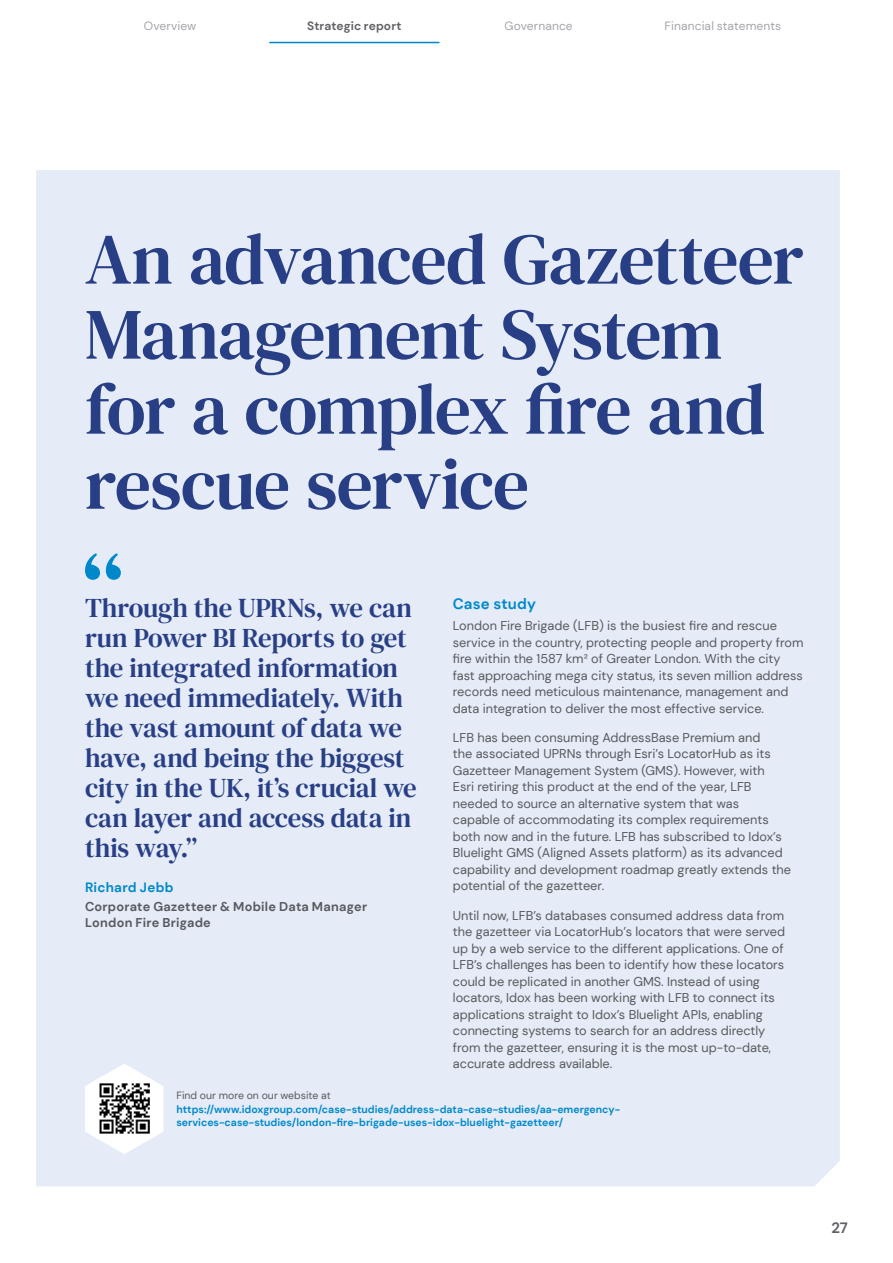
<style>
.page{position:relative;width:893px;height:1263px;background:#fff}
.page>*{position:absolute;margin:0;border:0;box-sizing:border-box;transform-origin:0 0}
.t1{font:72px/75px "DM Serif Text";letter-spacing:-.02em;color:#283f86}
.t2{font:27px/30px "DM Serif Text";letter-spacing:-.01em;color:#283f86}
.t3{font:700 15px "DM Sans";letter-spacing:.01em;color:#0088cb}
.t4{font:700 15px "DM Sans";color:#626168}
.t5{font:700 13.5px "DM Sans";letter-spacing:.02em;color:#0088cb}
.t6{font:12.75px/16.5px "DM Sans";color:#58595b}
.t7{font:700 12.75px/16.5px "DM Sans";letter-spacing:.02em;color:#58595b}
.t8{font:12px "DM Sans";letter-spacing:.01em;color:#a5a4ab}
.t9{font:700 12px "DM Sans";letter-spacing:.01em;color:#626168}
.t10{font:700 10.5px/13.5px "DM Sans";color:#0088cb}
.t11{font:10.5px "DM Sans";color:#58595b}
</style>
<div class="page">
<div style="left:36px;top:170px;width:804px;height:1016px;background:#e5ecf8"></div>
<svg style="left:85px;top:1063px;width:78px;height:91px"></svg>
<img style="left:91px;top:1075px;width:66px;height:66px">
<hr style="left:269px;top:42px;width:170px;height:1px;background:#0088cb">
<svg style="left:85px;top:553px;width:36px;height:27px"></svg>
<p class="t8" style="left:144px;top:18px;width:54px">Overview</p>
<p class="t9" style="left:307px;top:18px;width:96px">Strategic report</p>
<p class="t8" style="left:504px;top:18px;width:70px">Governance</p>
<p class="t8" style="left:665px;top:18px;width:118px">Financial statements</p>
<h1 class="t1" style="left:85px;top:222px;width:720px">An advanced Gazetteer<br>Management System for a complex fire and rescue service</h1>
<h2 class="t2" style="left:85px;top:593px;width:333px">Through the UPRNs, we can run Power BI Reports to get the integrated information we need immediately. With the vast amount of data we have, and being the biggest city in the UK, it’s crucial we can layer and access data in this way.”</h2>
<p class="t5" style="left:85px;top:879px;width:90px">Richard Jebb</p>
<p class="t7" style="left:85px;top:898px;width:284px">Corporate Gazetteer &amp; Mobile Data Manager<br>London Fire Brigade</p>
<p class="t3" style="left:453px;top:595px;width:85px">Case study</p>
<p class="t6" style="left:453px;top:617px;width:352px">London Fire Brigade (LFB) is the busiest fire and rescue service in the country, protecting people and property from fire within the 1587 km² of Greater London. With the city fast approaching mega city status, its seven million address records need meticulous maintenance, management and data integration to deliver the most effective service.</p>
<p class="t6" style="left:453px;top:729px;width:340px">LFB has been consuming AddressBase Premium and<br>the associated UPRNs through Esri’s LocatorHub as its Gazetteer Management System (GMS). However, with<br>Esri retiring this product at the end of the year, LFB needed to source an alternative system that was<br>capable of accommodating its complex requirements both now and in the future. LFB has subscribed to Idox’s Bluelight GMS (Aligned Assets platform) as its advanced capability and development roadmap greatly extends the potential of the gazetteer.</p>
<p class="t6" style="left:453px;top:907px;width:334px">Until now, LFB’s databases consumed address data from the gazetteer via LocatorHub’s locators that were served up by a web service to the different applications. One of LFB’s challenges has been to identify how these locators could be replicated in another GMS. Instead of using locators, Idox has been working with LFB to connect its applications straight to Idox’s Bluelight APIs, enabling connecting systems to search for an address directly from the gazetteer, ensuring it is the most up-to-date, accurate address available.</p>
<p class="t11" style="left:176px;top:1089px;width:156px">Find our more on our website at</p>
<p class="t10" style="left:176px;top:1102px;width:445px">https://www.idoxgroup.com/case-studies/address-data-case-studies/aa-emergency&shy;services-case-studies/london-fire-brigade-uses-idox-bluelight-gazetteer/</p>
<p class="t4" style="left:831px;top:1218px;width:18px">27</p>
</div>
